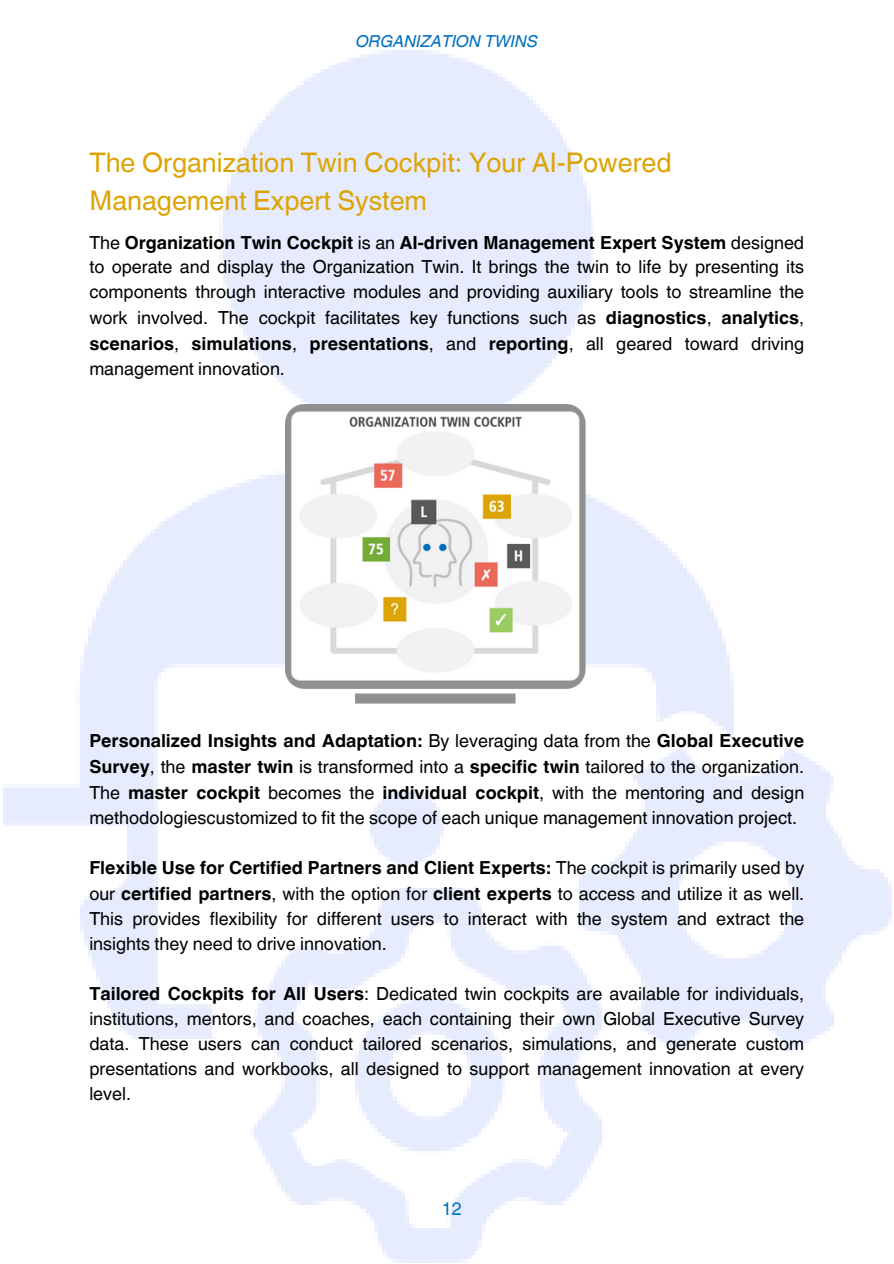
<style>
.page{position:relative;width:894px;height:1264px;background:#fff}
.page>*{position:absolute;margin:0;border:0;box-sizing:border-box;transform-origin:0 0}
.t1{font:27px/37.2px "Helvetica World";color:#dca405}
.t2{font:18px/25.2px "Helvetica World";color:#000;text-align:justify}
.t3{font:18px "Helvetica World";color:#0070c0}
.t4{font:italic 16.5px "Helvetica World";color:#0070c0}
.s1{font-weight:700}
</style>
<div class="page">
<img style="left:285px;top:405px;width:300px;height:298px">
<p class="t4" style="left:355px;top:27px;width:183px">ORGANIZATION TWINS</p>
<p class="t1" style="left:89px;top:144px;width:584px">The Organization Twin Cockpit: Your AI-Powered<br>Management Expert System</p>
<h2 class="t2" style="left:89px;top:230px;width:716px">The <span class="s1">Organization Twin Cockpit</span> is an <span class="s1">AI-driven Management Expert System</span> designed to operate and display the Organization Twin. It brings the twin to life by presenting its components through interactive modules and providing auxiliary tools to streamline the work involved. The cockpit facilitates key functions such as <span class="s1">diagnostics</span>, <span class="s1">analytics</span>, <span class="s1">scenarios</span>, <span class="s1">simulations</span>, <span class="s1">presentations</span>, and <span class="s1">reporting</span>, all geared toward driving management innovation.</h2>
<p class="t2" style="left:89px;top:728px;width:716px"><span class="s1">Personalized Insights and Adaptation:</span> By leveraging data from the <span class="s1">Global Executive Survey</span>, the <span class="s1">master twin</span> is transformed into a <span class="s1">specific twin</span> tailored to the organization.<br>The <span class="s1">master cockpit</span> becomes the <span class="s1">individual cockpit</span>, with the mentoring and design methodologiescustomized to fit the scope of each unique management innovation project.</p>
<h1 class="t2" style="left:89px;top:855px;width:716px"><span class="s1">Flexible Use for Certified Partners and Client Experts:</span> The cockpit is primarily used by our <span class="s1">certified partners</span>, with the option for <span class="s1">client experts</span> to access and utilize it as well.<br>This provides flexibility for different users to interact with the system and extract the insights they need to drive innovation.</h1>
<p class="t2" style="left:89px;top:981px;width:716px;line-height:24.8px"><span class="s1">Tailored Cockpits for All Users</span>: Dedicated twin cockpits are available for individuals, institutions, mentors, and coaches, each containing their own Global Executive Survey data. These users can conduct tailored scenarios, simulations, and generate custom presentations and workbooks, all designed to support management innovation at every level.</p>
<p class="t3" style="left:441px;top:1198px;width:22px">12</p>
</div>
